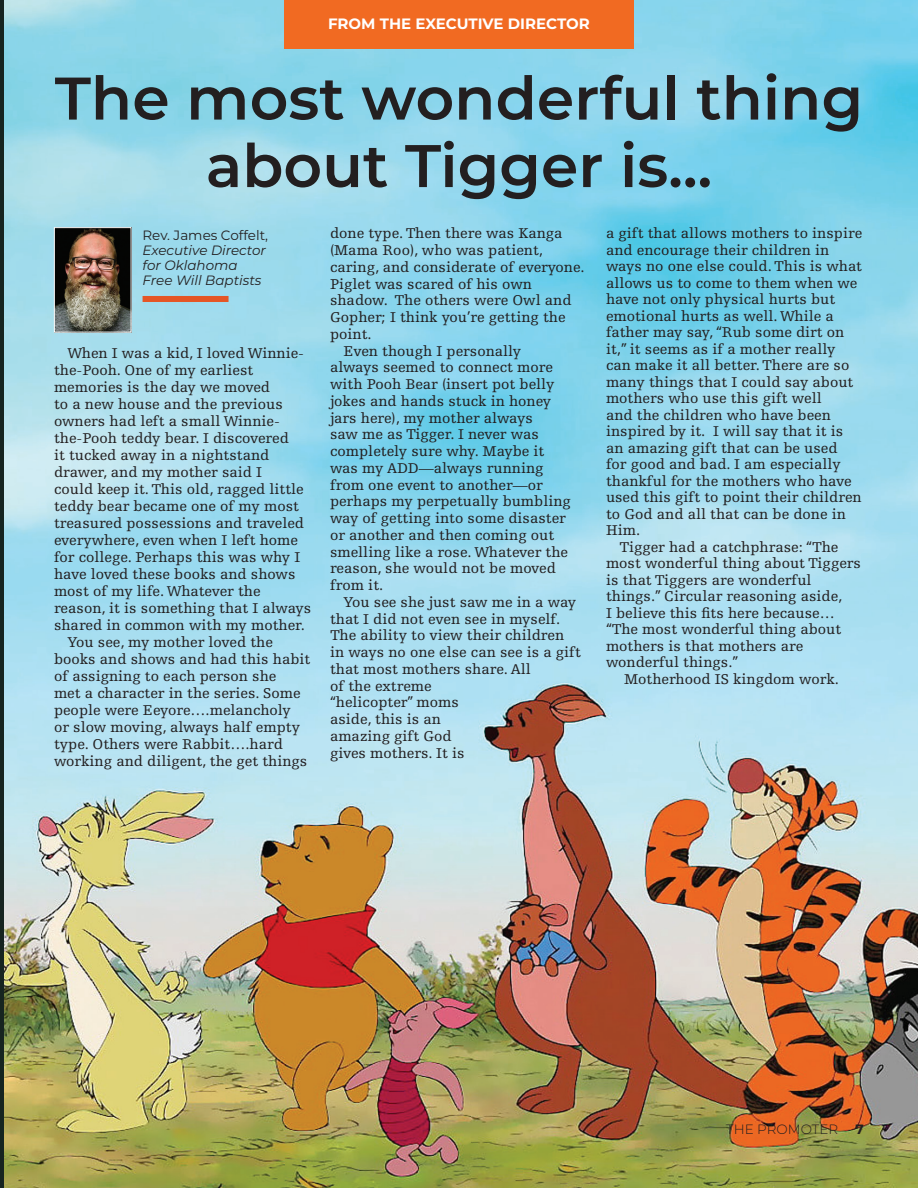
<style>
.page{position:relative;width:918px;height:1188px;background:#fff}
.page>*{position:absolute;margin:0;border:0;box-sizing:border-box;transform-origin:0 0}
.t1{font:600 60px/67.5px "Montserrat";color:#231f20;text-align:center}
.t2{font:15px "Egyptienne F";color:#231f20}
.t3{font:700 15px "Montserrat";color:#fff}
.t4{font:italic 13.5px/15px "Montserrat";color:#231f20}
.t5{font:13.5px "Montserrat";color:#231f20}
.t6{font:300 13.5px "Montserrat";color:#231f20}
.t7{font:700 13.5px "Montserrat";color:#231f20}
</style>
<div class="page">
<img style="left:0;top:0;width:918px;height:1188px">
<div style="left:284px;top:0;width:350px;height:48px;background:#f16a22"></div>
<div style="left:143px;top:296px;width:86px;height:6px;background:#e55525"></div>
<img style="left:56px;top:229px;width:73px;height:101px">
<div style="left:54px;top:227px;width:77px;height:105px;border:1px solid #fff"></div>
<p class="t3" style="left:328px;top:13px;width:263px">FROM THE EXECUTIVE DIRECTOR</p>
<h1 class="t1" style="left:55px;top:62px;width:810px">The most wonderful thing about Tigger is...</h1>
<p class="t5" style="left:143px;top:226px;width:127px">Rev. James Coffelt,</p>
<p class="t4" style="left:143px;top:243px;width:125px">Executive Director for Oklahoma<br>Free Will Baptists</p>
<p class="t2" style="left:330px;top:225px;width:234px">done type. Then there was Kanga</p>
<p class="t2" style="left:330px;top:242px;width:215px">(Mama Roo), who was patient,</p>
<p class="t2" style="left:330px;top:259px;width:256px">caring, and considerate of everyone.</p>
<p class="t2" style="left:330px;top:275px;width:204px">Piglet was scared of his own</p>
<p class="t2" style="left:330px;top:292px;width:243px">shadow. The others were Owl and</p>
<p class="t2" style="left:330px;top:309px;width:237px">Gopher; I think you’re getting the</p>
<p class="t2" style="left:330px;top:326px;width:43px">point.</p>
<p class="t2" style="left:344px;top:342px;width:179px">Even though I personally</p>
<p class="t2" style="left:330px;top:359px;width:225px">always seemed to connect more</p>
<p class="t2" style="left:330px;top:376px;width:226px">with Pooh Bear (insert pot belly</p>
<p class="t2" style="left:330px;top:393px;width:223px">jokes and hands stuck in honey</p>
<p class="t2" style="left:330px;top:410px;width:204px">jars here), my mother always</p>
<p class="t2" style="left:330px;top:426px;width:210px">saw me as Tigger. I never was</p>
<p class="t2" style="left:330px;top:443px;width:216px">completely sure why. Maybe it</p>
<p class="t2" style="left:330px;top:460px;width:215px">was my ADD—always running</p>
<p class="t2" style="left:330px;top:477px;width:214px">from one event to another—or</p>
<p class="t2" style="left:330px;top:493px;width:242px">perhaps my perpetually bumbling</p>
<p class="t2" style="left:330px;top:510px;width:237px">way of getting into some disaster</p>
<p class="t2" style="left:330px;top:527px;width:226px">or another and then coming out</p>
<p class="t2" style="left:330px;top:544px;width:240px">smelling like a rose. Whatever the</p>
<p class="t2" style="left:330px;top:560px;width:227px">reason, she would not be moved</p>
<p class="t2" style="left:330px;top:577px;width:55px">from it.</p>
<p class="t2" style="left:344px;top:594px;width:234px">You see she just saw me in a way</p>
<p class="t2" style="left:330px;top:611px;width:232px">that I did not even see in myself.</p>
<p class="t2" style="left:330px;top:627px;width:236px">The ability to view their children</p>
<p class="t2" style="left:330px;top:644px;width:252px">in ways no one else can see is a gift</p>
<p class="t2" style="left:330px;top:661px;width:202px">that most mothers share. All</p>
<p class="t2" style="left:330px;top:678px;width:103px">of the extreme</p>
<p class="t2" style="left:330px;top:694px;width:130px">“helicopter” moms</p>
<p class="t2" style="left:330px;top:711px;width:113px">aside, this is an</p>
<p class="t2" style="left:330px;top:728px;width:123px">amazing gift God</p>
<p class="t2" style="left:330px;top:745px;width:136px">gives mothers. It is</p>
<p class="t2" style="left:606px;top:225px;width:258px">a gift that allows mothers to inspire</p>
<p class="t2" style="left:606px;top:242px;width:225px">and encourage their children in</p>
<p class="t2" style="left:606px;top:258px;width:258px">ways no one else could. This is what</p>
<p class="t2" style="left:606px;top:275px;width:253px">allows us to come to them when we</p>
<p class="t2" style="left:606px;top:291px;width:231px">have not only physical hurts but</p>
<p class="t2" style="left:606px;top:308px;width:229px">emotional hurts as well. While a</p>
<p class="t2" style="left:606px;top:324px;width:240px">father may say, “Rub some dirt on</p>
<p class="t2" style="left:606px;top:341px;width:231px">it,” it seems as if a mother really</p>
<p class="t2" style="left:606px;top:357px;width:245px">can make it all better. There are so</p>
<p class="t2" style="left:606px;top:374px;width:249px">many things that I could say about</p>
<p class="t2" style="left:606px;top:390px;width:217px">mothers who use this gift well</p>
<p class="t2" style="left:606px;top:407px;width:226px">and the children who have been</p>
<p class="t2" style="left:606px;top:423px;width:239px">inspired by it. I will say that it is</p>
<p class="t2" style="left:606px;top:440px;width:233px">an amazing gift that can be used</p>
<p class="t2" style="left:606px;top:456px;width:236px">for good and bad. I am especially</p>
<p class="t2" style="left:606px;top:473px;width:247px">thankful for the mothers who have</p>
<p class="t2" style="left:606px;top:489px;width:257px">used this gift to point their children</p>
<p class="t2" style="left:606px;top:506px;width:241px">to God and all that can be done in</p>
<p class="t2" style="left:606px;top:522px;width:36px">Him.</p>
<p class="t2" style="left:620px;top:539px;width:220px">Tigger had a catchphrase: “The</p>
<p class="t2" style="left:606px;top:555px;width:256px">most wonderful thing about Tiggers</p>
<p class="t2" style="left:606px;top:572px;width:207px">is that Tiggers are wonderful</p>
<p class="t2" style="left:606px;top:588px;width:238px">things.” Circular reasoning aside,</p>
<p class="t2" style="left:606px;top:605px;width:230px">I believe this fits here because…</p>
<p class="t2" style="left:606px;top:621px;width:237px">“The most wonderful thing about</p>
<p class="t2" style="left:606px;top:638px;width:199px">mothers is that mothers are</p>
<p class="t2" style="left:606px;top:654px;width:134px">wonderful things.”</p>
<p class="t2" style="left:624px;top:671px;width:216px">Motherhood IS kingdom work.</p>
<p class="t2" style="left:68px;top:345px;width:238px">When I was a kid, I loved Winnie-</p>
<p class="t2" style="left:54px;top:362px;width:201px">the-Pooh. One of my earliest</p>
<p class="t2" style="left:54px;top:379px;width:218px">memories is the day we moved</p>
<p class="t2" style="left:54px;top:396px;width:230px">to a new house and the previous</p>
<p class="t2" style="left:54px;top:413px;width:227px">owners had left a small Winnie-</p>
<p class="t2" style="left:54px;top:430px;width:236px">the-Pooh teddy bear. I discovered</p>
<p class="t2" style="left:54px;top:447px;width:217px">it tucked away in a nightstand</p>
<p class="t2" style="left:54px;top:464px;width:210px">drawer, and my mother said I</p>
<p class="t2" style="left:54px;top:481px;width:251px">could keep it. This old, ragged little</p>
<p class="t2" style="left:54px;top:497px;width:247px">teddy bear became one of my most</p>
<p class="t2" style="left:54px;top:514px;width:252px">treasured possessions and traveled</p>
<p class="t2" style="left:54px;top:531px;width:246px">everywhere, even when I left home</p>
<p class="t2" style="left:54px;top:548px;width:248px">for college. Perhaps this was why I</p>
<p class="t2" style="left:54px;top:565px;width:243px">have loved these books and shows</p>
<p class="t2" style="left:54px;top:582px;width:208px">most of my life. Whatever the</p>
<p class="t2" style="left:54px;top:599px;width:259px">reason, it is something that I always</p>
<p class="t2" style="left:54px;top:616px;width:253px">shared in common with my mother.</p>
<p class="t2" style="left:68px;top:633px;width:207px">You see, my mother loved the</p>
<p class="t2" style="left:54px;top:650px;width:258px">books and shows and had this habit</p>
<p class="t2" style="left:54px;top:667px;width:224px">of assigning to each person she</p>
<p class="t2" style="left:54px;top:684px;width:248px">met a character in the series. Some</p>
<p class="t2" style="left:54px;top:701px;width:238px">people were Eeyore….melancholy</p>
<p class="t2" style="left:54px;top:718px;width:248px">or slow moving, always half empty</p>
<p class="t2" style="left:54px;top:735px;width:230px">type. Others were Rabbit….hard</p>
<p class="t2" style="left:54px;top:752px;width:255px">working and diligent, the get things</p>
<p class="t6" style="left:726px;top:1120px;width:114px">THE PROMOTER</p>
<p class="t7" style="left:856px;top:1119px;width:10px">7</p>
</div>
